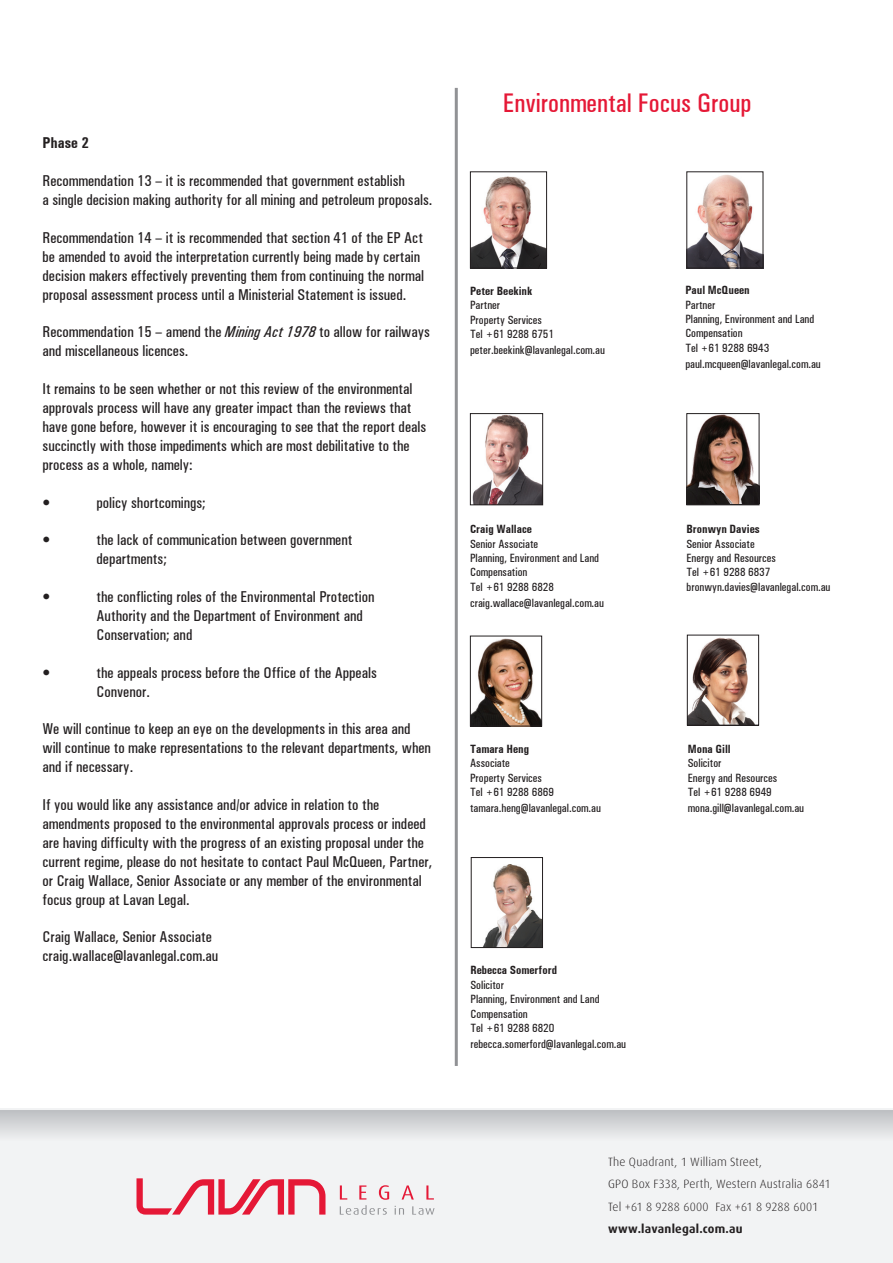
<style>
.page{position:relative;width:893px;height:1263px;background:#fff}
.page>*{position:absolute;margin:0;border:0;box-sizing:border-box;transform-origin:0 0}
.t1{font:500 27px "Univers Condensed W1";color:#e51836}
.t2{font:500 15.75px/18.9px "Univers Condensed W1";color:#231f20}
.t3{font:700 15.75px "Univers Condensed W1";color:#231f20}
.t4{font:500 12px/14.4px "Univers Condensed W1";color:#231f20}
.t5{font:300 12px/22.5px "Dax";letter-spacing:.015em;color:#231f20}
.t6{font:700 12px "Univers Condensed W1";color:#231f20}
.t7{font:700 12px "Dax";letter-spacing:.02em;color:#231f20}
.s1{font-style:italic}
</style>
<div class="page">
<div style="left:0;top:1109px;width:893px;height:154px;background:#f2f3f4"></div>
<div style="left:0;top:1110px;width:893px;height:30px;background:linear-gradient(to bottom,#bdbfc2,#edeeef)"></div>
<svg style="left:402px;top:1185px;width:12px;height:14px"></svg>
<svg style="left:426px;top:1185px;width:8px;height:14px"></svg>
<svg style="left:136px;top:1178px;width:189px;height:36px"></svg>
<svg style="left:340px;top:1185px;width:49px;height:30px"></svg>
<svg style="left:395px;top:1206px;width:9px;height:8px"></svg>
<svg style="left:412px;top:1206px;width:23px;height:9px"></svg>
<hr style="left:455px;top:88px;width:3px;height:978px;background:#919295">
<img style="left:688px;top:174px;width:73px;height:92px">
<div style="left:686px;top:171px;width:77px;height:97px;border:1px solid #231f20"></div>
<img style="left:688px;top:415px;width:69px;height:88px">
<div style="left:686px;top:413px;width:73px;height:92px;border:1px solid #231f20"></div>
<img style="left:472px;top:638px;width:68px;height:86px">
<div style="left:470px;top:636px;width:72px;height:90px;border:1px solid #231f20"></div>
<img style="left:472px;top:176px;width:73px;height:90px">
<div style="left:470px;top:171px;width:77px;height:97px;border:1px solid #231f20"></div>
<img style="left:689px;top:637px;width:65px;height:86px">
<div style="left:687px;top:635px;width:72px;height:90px;border:1px solid #231f20"></div>
<img style="left:472px;top:415px;width:69px;height:88px">
<div style="left:470px;top:413px;width:73px;height:92px;border:1px solid #231f20"></div>
<img style="left:483px;top:864px;width:58px;height:82px">
<div style="left:471px;top:857px;width:72px;height:91px;border:1px solid #231f20"></div>
<p class="t3" style="left:43px;top:134px;width:48px">Phase 2</p>
<p class="t2" style="left:43px;top:172px;width:391px">Recommendation 13 – it is recommended that government establish<br>a single decision making authority for all mining and petroleum proposals.</p>
<p class="t2" style="left:43px;top:228px;width:383px">Recommendation 14 – it is recommended that section 41 of the EP Act be amended to avoid the interpretation currently being made by certain decision makers effectively preventing them from continuing the normal proposal assessment process until a Ministerial Statement is issued.</p>
<p class="t2" style="left:43px;top:323px;width:389px">Recommendation 15 – amend the <span class="s1">Mining Act 1978</span> to allow for railways and miscellaneous licences.</p>
<p class="t2" style="left:43px;top:379px;width:385px">It remains to be seen whether or not this review of the environmental approvals process will have any greater impact than the reviews that have gone before, however it is encouraging to see that the report deals succinctly with those impediments which are most debilitative to the process as a whole, namely:</p>
<p class="t2" style="left:43px;top:493px;width:9px">•</p>
<p class="t2" style="left:97px;top:493px;width:111px">policy shortcomings;</p>
<p class="t2" style="left:43px;top:531px;width:9px">•</p>
<p class="t2" style="left:97px;top:531px;width:257px">the lack of communication between government departments;</p>
<p class="t2" style="left:43px;top:587px;width:9px">•</p>
<p class="t2" style="left:97px;top:587px;width:279px">the conflicting roles of the Environmental Protection<br>Authority and the Department of Environment and<br>Conservation; and</p>
<p class="t2" style="left:43px;top:663px;width:9px">•</p>
<p class="t2" style="left:97px;top:663px;width:282px">the appeals process before the Office of the Appeals<br>Convenor.</p>
<p class="t2" style="left:43px;top:720px;width:390px">We will continue to keep an eye on the developments in this area and will continue to make representations to the relevant departments, when and if necessary.</p>
<p class="t2" style="left:43px;top:795px;width:391px">If you would like any assistance and/or advice in relation to the amendments proposed to the environmental approvals process or indeed are having difficulty with the progress of an existing proposal under the current regime, please do not hesitate to contact Paul McQueen, Partner, or Craig Wallace, Senior Associate or any member of the environmental focus group at Lavan Legal.</p>
<p class="t2" style="left:43px;top:928px;width:177px">Craig Wallace, Senior Associate craig.wallace@lavanlegal.com.au</p>
<h1 class="t1" style="left:503px;top:87px;width:250px">Environmental Focus Group</h1>
<p class="t6" style="left:470px;top:283px;width:64px">Peter Beekink</p>
<p class="t4" style="left:470px;top:298px;width:85px">Partner<br>Property Services<br>Tel +61 9288 6751</p>
<p class="t4" style="left:470px;top:343px;width:136px">peter.beekink@lavanlegal.com.au</p>
<p class="t6" style="left:685px;top:283px;width:66px">Paul McQueen</p>
<p class="t4" style="left:685px;top:297px;width:131px">Partner<br>Planning, Environment and Land<br>Compensation<br>Tel +61 9288 6943</p>
<p class="t4" style="left:685px;top:357px;width:137px">paul.mcqueen@lavanlegal.com.au</p>
<p class="t6" style="left:470px;top:522px;width:63px">Craig Wallace</p>
<p class="t4" style="left:470px;top:536px;width:131px">Senior Associate<br>Planning, Environment and Land<br>Compensation<br>Tel +61 9288 6828</p>
<p class="t4" style="left:470px;top:596px;width:135px">craig.wallace@lavanlegal.com.au</p>
<p class="t6" style="left:470px;top:742px;width:61px">Tamara Heng</p>
<p class="t4" style="left:470px;top:756px;width:85px">Associate<br>Property Services<br>Tel +61 9288 6869</p>
<p class="t4" style="left:470px;top:801px;width:132px">tamara.heng@lavanlegal.com.au</p>
<p class="t6" style="left:470px;top:963px;width:88px">Rebecca Somerford</p>
<p class="t4" style="left:470px;top:978px;width:131px">Solicitor<br>Planning, Environment and Land<br>Compensation<br>Tel +61 9288 6820</p>
<p class="t4" style="left:470px;top:1037px;width:157px">rebecca.somerford@lavanlegal.com.au</p>
<p class="t6" style="left:686px;top:522px;width:75px">Bronwyn Davies</p>
<p class="t4" style="left:686px;top:536px;width:145px">Senior Associate<br>Energy and Resources<br>Tel +61 9288 6837 bronwyn.davies@lavanlegal.com.au</p>
<p class="t6" style="left:688px;top:742px;width:44px">Mona Gill</p>
<p class="t4" style="left:688px;top:756px;width:91px">Solicitor<br>Energy and Resources<br>Tel +61 9288 6949</p>
<p class="t4" style="left:688px;top:801px;width:118px">mona.gill@lavanlegal.com.au</p>
<p class="t5" style="left:608px;top:1151px;width:224px">The Quadrant, 1 William Street,<br>GPO Box F338, Perth, Western Australia 6841<br>Tel +61 8 9288 6000 Fax +61 8 9288 6001</p>
<p class="t7" style="left:608px;top:1222px;width:136px">www.lavanlegal.com.au</p>
</div>
